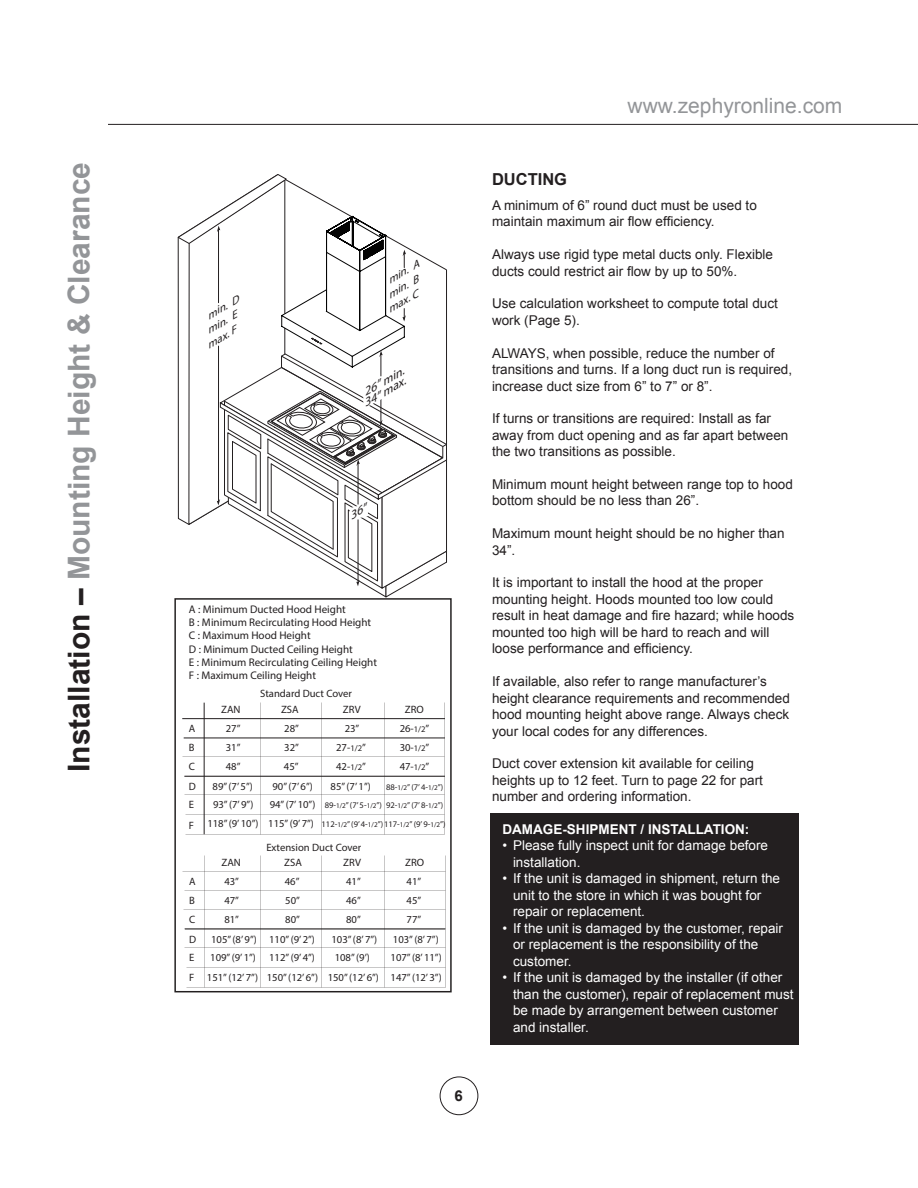
<style>
.page{position:relative;width:918px;height:1188px;background:#fff}
.page>*{position:absolute;margin:0;border:0;box-sizing:border-box;transform-origin:0 0}
.t1{font:700 30px "Arial";color:#939598}
.t2{font:21px "Arial";color:#939598}
.Head_1{font:700 16.5px "Arial";color:#231f20}
.t3{font:700 15px "Arial";color:#231f20}
.Body{font:13.5px/16.5px "Arial";color:#231f20}
.Box_text{font:13.5px/16.5px "Arial";color:#fff}
.Box_text-2{font:700 13.5px "Arial";color:#fff}
.t4{font:italic 900 11.4px/9.8px "Avenir";color:#231f20;text-align:center;scale:1.15 1}
.t5{font:11.1px/13.4px "Myriad Pro";color:#231f20}
.t6{font:10.65px/18.8px "Myriad Pro";color:#231f20;text-align:justify}
.t7{font:italic 900 10.5px "Avenir";color:#231f20;scale:1.15 1}
.t8{font:8.55px/18.3px "Myriad Pro";color:#231f20}
.s1{color:#231f20}
.s2{font-size:8.55px}
.s3{font-size:7.2px}
</style>
<div class="page">
<hr style="left:108px;top:124px;width:810px;height:1px;background:#231f20">
<div style="left:440px;top:1077px;width:38px;height:38px;border:1px solid #231f20;border-radius:50%"></div>
<div style="left:490px;top:813px;width:308px;height:232px;background:#231f20"></div>
<div style="left:174px;top:598px;width:278px;height:394px;border:1px solid #231f20"></div>
<hr style="left:184px;top:776px;width:261px;height:1px;background:#231f20">
<hr style="left:185px;top:929px;width:260px;height:1px;background:#231f20">
<svg style="left:178px;top:174px;width:269px;height:424px"></svg>
<h1 class="t1" style="left:59px;top:772px;width:612px;rotate:-90deg"><span class="s1">Installation –</span> Mounting Height &amp; Clearance</h1>
<p class="t7" style="left:204px;top:311px;width:32px;rotate:-30deg">min. D</p>
<p class="t7" style="left:204px;top:326px;width:31px;rotate:-30deg">min. E</p>
<p class="t7" style="left:204px;top:340px;width:30px;rotate:-30deg">max. F</p>
<p class="t7" style="left:385px;top:275px;width:32px;rotate:-30deg">min. A</p>
<p class="t7" style="left:385px;top:290px;width:31px;rotate:-30deg">min. B</p>
<p class="t7" style="left:385px;top:305px;width:31px;rotate:-30deg">max. C</p>
<p class="t4" style="left:356px;top:391px;width:46px;rotate:-30deg">26” min.<br>34” max.</p>
<p class="t5" style="left:189px;top:602px;width:190px">A : Minimum Ducted Hood Height<br>B : Minimum Recirculating Hood Height<br>C : Maximum Hood Height<br>D : Minimum Ducted Ceiling Height<br>E : Minimum Recirculating Ceiling Height<br>F : Maximum Ceiling Height</p>
<p class="t6" style="left:260px;top:684px;width:93px">Standard Duct Cover</p>
<p class="t6" style="left:189px;top:719px;width:8px">A B C</p>
<p class="t6" style="left:189px;top:777px;width:9px;line-height:18.3px">D<br>E</p>
<p class="t6" style="left:189px;top:816px;width:7px">F</p>
<p class="t6" style="left:189px;top:872px;width:8px">A B C</p>
<p class="t6" style="left:189px;top:930px;width:9px;line-height:18.3px">D<br>E</p>
<p class="t6" style="left:189px;top:968px;width:7px">F</p>
<p class="t6" style="left:221px;top:700px;width:21px">ZAN</p>
<p class="t6" style="left:281px;top:700px;width:19px">ZSA</p>
<p class="t6" style="left:343px;top:700px;width:19px">ZRV</p>
<p class="t6" style="left:405px;top:700px;width:20px">ZRO</p>
<p class="t6" style="left:226px;top:719px;width:16px">27” 31” 48”</p>
<p class="t6" style="left:207px;top:777px;width:53px;text-align:center">89” (7’ 5”)<br>93” (7’ 9”)<br>118” (9’ 10”)</p>
<p class="t6" style="left:284px;top:719px;width:17px">28” 32” 45”</p>
<p class="t6" style="left:268px;top:777px;width:49px;text-align:center">90” (7’ 6”)<br>94” (7’ 10”)<br>115” (9’ 7”)</p>
<p class="t6" style="left:336px;top:719px;width:31px;text-align:center">23”<br>27-<span class="s2">1/2</span>”<br>42-<span class="s2">1/2</span>”</p>
<p class="t6" style="left:331px;top:777px;width:42px">85” (7’ 1”)</p>
<p class="t8" style="left:325px;top:796px;width:59px">89-<span class="s3">1/2</span>” (7’ 5-<span class="s3">1/2</span>”)</p>
<p class="t8" style="left:322px;top:815px;width:126px">112-<span class="s3">1/2</span>” (9’ 4-<span class="s3">1/2</span>”)117-<span class="s3">1/2</span>” (9’ 9-<span class="s3">1/2</span>”)</p>
<p class="t6" style="left:400px;top:719px;width:31px">26-<span class="s2">1/2</span>” 30-<span class="s2">1/2</span>” 47-<span class="s2">1/2</span>”</p>
<p class="t8" style="left:386px;top:778px;width:59px">88-<span class="s3">1/2</span>” (7’ 4-<span class="s3">1/2</span>”)<br>92-<span class="s3">1/2</span>” (7’ 8-<span class="s3">1/2</span>”)</p>
<p class="t6" style="left:266px;top:838px;width:97px">Extension Duct Cover</p>
<p class="t6" style="left:221px;top:853px;width:21px">ZAN</p>
<p class="t6" style="left:284px;top:853px;width:19px">ZSA</p>
<p class="t6" style="left:343px;top:853px;width:19px">ZRV</p>
<p class="t6" style="left:405px;top:853px;width:20px;text-align:left">ZRO<br>41”<br>45”<br>77”</p>
<p class="t6" style="left:391px;top:930px;width:53px;line-height:18.3px">103” (8’ 7”)<br>107” (8’ 11”)</p>
<p class="t6" style="left:391px;top:968px;width:53px">147” (12’ 3”)</p>
<p class="t6" style="left:224px;top:872px;width:16px">43”<br>47”</p>
<p class="t6" style="left:210px;top:910px;width:48px;text-align:center">81”<br>105” (8’ 9”)<br>109” (9’ 1”)</p>
<p class="t6" style="left:207px;top:968px;width:53px">151” (12’ 7”)</p>
<p class="t6" style="left:285px;top:872px;width:17px">46” 50” 80”</p>
<p class="t6" style="left:332px;top:872px;width:47px;text-align:center">41”<br>46”<br>80”<br>103” (8’ 7”)<br>108” (9’)</p>
<p class="t6" style="left:328px;top:968px;width:53px">150” (12’ 6”)</p>
<p class="t6" style="left:269px;top:930px;width:47px;line-height:18.3px">110” (9’ 2”)<br>112” (9’ 4”)</p>
<p class="t6" style="left:267px;top:968px;width:53px">150” (12’ 6”)</p>
<p class="t3" style="left:455px;top:1086px;width:10px">6</p>
<h2 class="t2" style="left:628px;top:92px;width:216px">www.zephyronline.com</h2>
<p class="Head_1" style="left:492px;top:168px;width:77px">DUCTING</p>
<p class="Body" style="left:492px;top:197px;width:266px">A minimum of 6” round duct must be used to maintain maximum air flow efficiency.</p>
<p class="Body" style="left:492px;top:246px;width:283px">Always use rigid type metal ducts only. Flexible ducts could restrict air flow by up to 50%.</p>
<p class="Body" style="left:492px;top:296px;width:287px">Use calculation worksheet to compute total duct work (Page 5).</p>
<p class="Body" style="left:492px;top:345px;width:302px">ALWAYS, when possible, reduce the number of transitions and turns. If a long duct run is required, increase duct size from 6” to 7” or 8”.</p>
<p class="Body" style="left:492px;top:410px;width:298px">If turns or transitions are required: Install as far away from duct opening and as far apart between the two transitions as possible.</p>
<p class="Body" style="left:492px;top:476px;width:302px">Minimum mount height between range top to hood bottom should be no less than 26”.</p>
<p class="Body" style="left:492px;top:525px;width:294px">Maximum mount height should be no higher than<br>34”.</p>
<p class="Body" style="left:492px;top:575px;width:304px">It is important to install the hood at the proper mounting height. Hoods mounted too low could result in heat damage and fire hazard; while hoods mounted too high will be hard to reach and will loose performance and efficiency.</p>
<p class="Body" style="left:492px;top:673px;width:299px">If available, also refer to range manufacturer’s height clearance requirements and recommended hood mounting height above range. Always check your local codes for any differences.</p>
<p class="Body" style="left:492px;top:755px;width:272px">Duct cover extension kit available for ceiling heights up to 12 feet. Turn to page 22 for part number and ordering information.</p>
<p class="Box_text-2" style="left:502px;top:820px;width:248px">DAMAGE-SHIPMENT / INSTALLATION:</p>
<p class="Box_text" style="left:513px;top:838px;width:257px;text-indent:-10px">• Please fully inspect unit for damage before installation.</p>
<p class="Box_text" style="left:513px;top:871px;width:269px;text-indent:-10px">• If the unit is damaged in shipment, return the unit to the store in which it was bought for repair or replacement.</p>
<p class="Box_text" style="left:513px;top:920px;width:272px;text-indent:-10px">• If the unit is damaged by the customer, repair or replacement is the responsibility of the customer.</p>
<p class="Box_text" style="left:513px;top:970px;width:282px;text-indent:-10px">• If the unit is damaged by the installer (if other than the customer), repair of replacement must be made by arrangement between customer and installer.</p>
</div>
